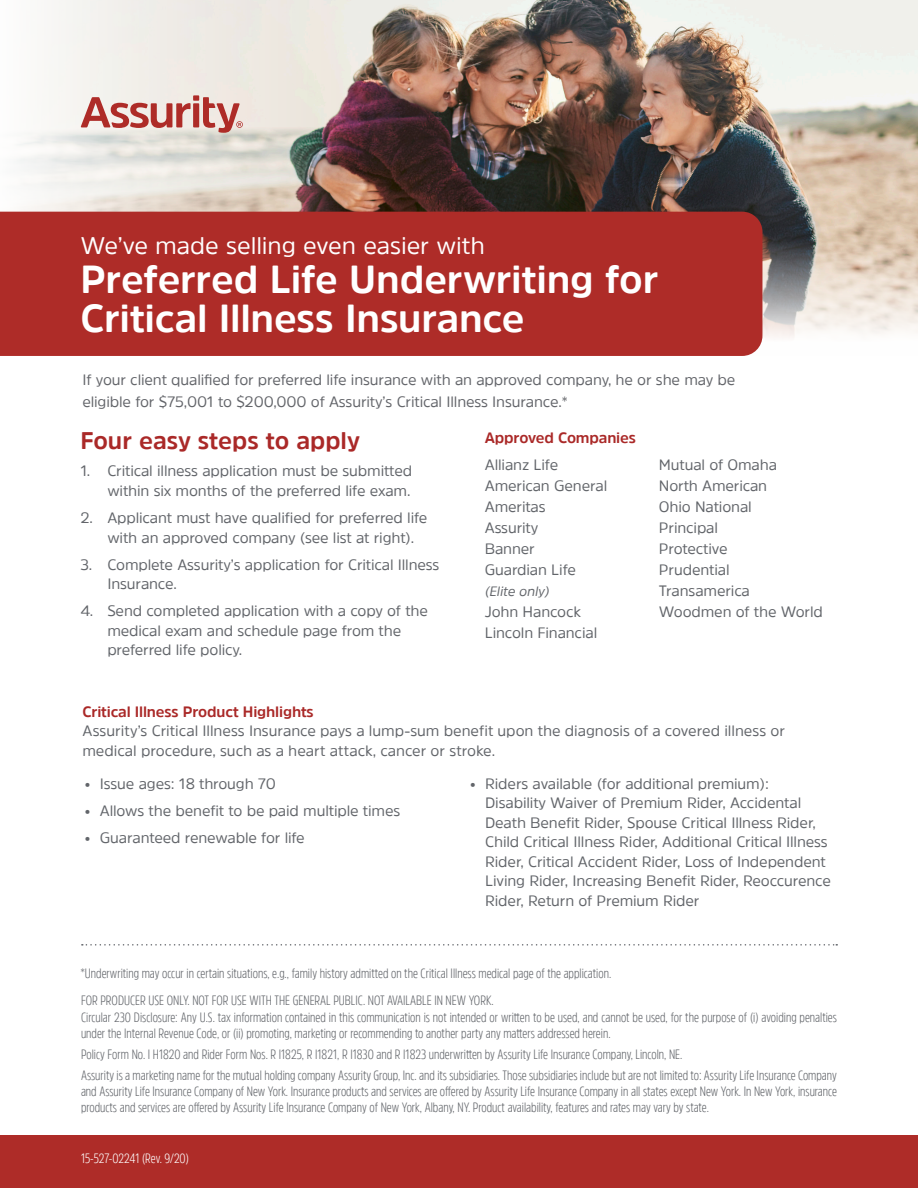
<style>
.page{position:relative;width:918px;height:1188px;background:#fff}
.page>*{position:absolute;margin:0;border:0;box-sizing:border-box;transform-origin:0 0}
.Subhead_White_18pt_R{font:700 39px/39px "Amsi Pro";letter-spacing:-.005em;color:#fff}
.Subhead_White_18pt_R-2{font:24px "Amsi Pro";letter-spacing:-.005em;color:#fff}
.t1{font:700 24px "Amsi Pro";color:#aa2928}
.t2{font:15px/19.5px "Amsi Pro";letter-spacing:-.01em;color:#62656a}
.t3{font:15px/21.6px "Amsi Pro";letter-spacing:-.01em;color:#63656a}
.t4{font:700 15px "Amsi Pro";letter-spacing:-.01em;color:#aa2928}
.miniHEADLINES{font:300 13.5px/16.2px "Amsi Pro Cond";color:#62656a}
.t5{font:300 13.5px "Amsi Pro Cond";letter-spacing:-.005em;color:#fff}
.t6{font:italic 13.5px "Amsi Pro";letter-spacing:-.01em;color:#62656a}
.s1{font-weight:700;color:#aa2928}
</style>
<div class="page">
<div style="left:0;top:1135px;width:918px;height:53px;background:#ae2c28"></div>
<img style="left:379px;top:0;width:539px;height:340px">
<svg style="left:0;top:0;width:379px;height:212px"></svg>
<svg style="left:82px;top:944px;width:755px;height:2px"></svg>
<svg style="left:81px;top:95px;width:162px;height:38px"></svg>
<div style="left:0;top:212px;width:762px;height:144px;background:#ae2c28"></div>
<p class="Subhead_White_18pt_R-2" style="left:80px;top:229px;width:406px">We’ve made selling even easier with</p>
<p class="Subhead_White_18pt_R" style="left:80px;top:259px;width:579px">Preferred Life Underwriting for<br>Critical Illness Insurance</p>
<p class="t3" style="left:82px;top:369px;width:655px">If your client qualified for preferred life insurance with an approved company, he or she may be eligible for $75,001 to $200,000 of Assurity’s Critical Illness Insurance.*</p>
<p class="t1" style="left:80px;top:424px;width:281px">Four easy steps to apply</p>
<p class="t2" style="left:80px;top:461px;width:333px;text-align:right">1. Critical illness application must be submitted within six months of the preferred life exam.</p>
<p class="t2" style="left:107px;top:508px;width:322px;text-indent:-27px">2. Applicant must have qualified for preferred life with an approved company (see list at right).</p>
<p class="t2" style="left:107px;top:554px;width:334px;text-indent:-27px">3. Complete Assurity’s application for Critical Illness<br>Insurance.</p>
<p class="t2" style="left:107px;top:601px;width:322px;text-indent:-27px">4. Send completed application with a copy of the medical exam and schedule page from the preferred life policy.</p>
<p class="t4" style="left:485px;top:427px;width:153px">Approved Companies</p>
<p class="t2" style="left:485px;top:454px;width:124px;line-height:21px">Allianz Life<br>American General</p>
<p class="t2" style="left:485px;top:496px;width:93px;line-height:21px">Ameritas<br>Assurity<br>Banner<br>Guardian Life</p>
<p class="t6" style="left:485px;top:582px;width:66px">(Elite only)</p>
<p class="t2" style="left:485px;top:601px;width:114px;line-height:21px">John Hancock<br>Lincoln Financial</p>
<p class="t2" style="left:659px;top:454px;width:166px;line-height:21px">Mutual of Omaha<br>North American<br>Ohio National<br>Principal<br>Protective<br>Prudential<br>Transamerica<br>Woodmen of the World</p>
<p class="t2" style="left:82px;top:701px;width:704px"><span class="s1">Critical Illness Product Highlights<br></span>Assurity’s Critical Illness Insurance pays a lump-sum benefit upon the diagnosis of a covered illness or medical procedure, such as a heart attack, cancer or stroke.</p>
<p class="t2" style="left:85px;top:773px;width:193px">• Issue ages: 18 through 70</p>
<p class="t2" style="left:85px;top:800px;width:317px">• Allows the benefit to be paid multiple times</p>
<p class="t2" style="left:85px;top:827px;width:222px">• Guaranteed renewable for life</p>
<p class="t2" style="left:485px;top:773px;width:347px;text-indent:-15px">• Riders available (for additional premium):<br>Disability Waiver of Premium Rider, Accidental Death Benefit Rider, Spouse Critical Illness Rider, Child Critical Illness Rider, Additional Critical Illness Rider, Critical Accident Rider, Loss of Independent Living Rider, Increasing Benefit Rider, Reoccurence Rider, Return of Premium Rider</p>
<p class="miniHEADLINES" style="left:80px;top:965px;width:532px">*Underwriting may occur in certain situations, e.g., family history admitted on the Critical Illness medical page of the application.</p>
<p class="miniHEADLINES" style="left:81px;top:992px;width:414px">FOR PRODUCER USE ONLY. NOT FOR USE WITH THE GENERAL PUBLIC. NOT AVAILABLE IN NEW YORK.</p>
<p class="miniHEADLINES" style="left:81px;top:1008px;width:758px">Circular 230 Disclosure: Any U.S. tax information contained in this communication is not intended or written to be used, and cannot be used, for the purpose of (i) avoiding penalties under the Internal Revenue Code, or (ii) promoting, marketing or recommending to another party any matters addressed herein.</p>
<p class="miniHEADLINES" style="left:81px;top:1046px;width:603px">Policy Form No. I H1820 and Rider Form Nos. R I1825, R I1821, R I1830 and R I1823 underwritten by Assurity Life Insurance Company, Lincoln, NE.</p>
<p class="miniHEADLINES" style="left:81px;top:1067px;width:758px;text-align:justify">Assurity is a marketing name for the mutual holding company Assurity Group, Inc. and its subsidiaries. Those subsidiaries include but are not limited to: Assurity Life Insurance Company and Assurity Life Insurance Company of New York. Insurance products and services are offered by Assurity Life Insurance Company in all states except New York. In New York, insurance products and services are offered by Assurity Life Insurance Company of New York, Albany, NY. Product availability, features and rates may vary by state.</p>
<p class="t5" style="left:81px;top:1148px;width:110px">15-527-02241 (Rev. 9/20)</p>
</div>
